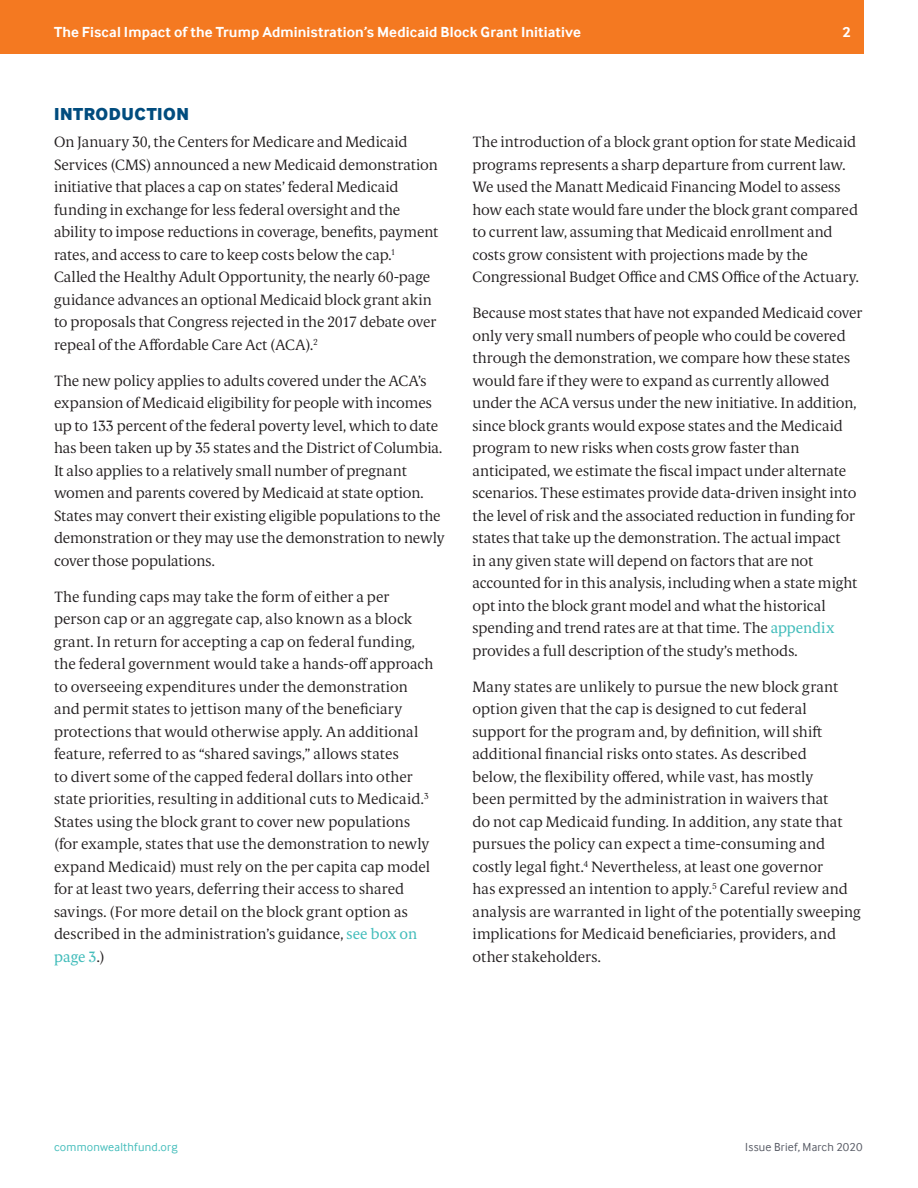
<style>
.page{position:relative;width:918px;height:1188px;background:#fff}
.page>*{position:absolute;margin:0;border:0;box-sizing:border-box;transform-origin:0 0}
.Heads_-_All_Caps{font:18px "Inter Face X Bold";letter-spacing:.03em;color:#014c7e}
.Body_Copy_-_No_Inden{font:300 15px/22.5px "Berlingske Serif Text";color:#231f20}
.t1{font:700 15px "Inter Face";letter-spacing:.005em;color:#fff}
.t2{font:12px "Inter Face";letter-spacing:.02em;color:#44bdbb}
.t3{font:12px "Inter Face";letter-spacing:.02em;color:#5a5d67}
.s1{font-weight:400;color:#44bdbb}
</style>
<div class="page">
<div style="left:0;top:0;width:864px;height:54px;background:#f47921"></div>
<p class="t1" style="left:54px;top:23px;width:529px">The Fiscal Impact of the Trump Administration’s Medicaid Block Grant Initiative</p>
<p class="t1" style="left:842px;top:23px;width:10px">2</p>
<p class="Heads_-_All_Caps" style="left:54px;top:103px;width:137px">INTRODUCTION</p>
<p class="Body_Copy_-_No_Inden" style="left:54px;top:130px;width:386px">On January 30, the Centers for Medicare and Medicaid Services (CMS) announced a new Medicaid demonstration initiative that places a cap on states’ federal Medicaid funding in exchange for less federal oversight and the ability to impose reductions in coverage, benefits, payment rates, and access to care to keep costs below the cap.<sup>1<br></sup>Called the Healthy Adult Opportunity, the nearly 60-page guidance advances an optional Medicaid block grant akin to proposals that Congress rejected in the 2017 debate over repeal of the Affordable Care Act (ACA).<sup>2</sup></p>
<p class="Body_Copy_-_No_Inden" style="left:54px;top:369px;width:392px">The new policy applies to adults covered under the ACA’s expansion of Medicaid eligibility for people with incomes up to 133 percent of the federal poverty level, which to date has been taken up by 35 states and the District of Columbia.<br>It also applies to a relatively small number of pregnant women and parents covered by Medicaid at state option.<br>States may convert their existing eligible populations to the demonstration or they may use the demonstration to newly cover those populations.</p>
<p class="Body_Copy_-_No_Inden" style="left:54px;top:585px;width:381px">The funding caps may take the form of either a per person cap or an aggregate cap, also known as a block grant. In return for accepting a cap on federal funding, the federal government would take a hands-off approach to overseeing expenditures under the demonstration and permit states to jettison many of the beneficiary protections that would otherwise apply. An additional feature, referred to as “shared savings,” allows states<br>to divert some of the capped federal dollars into other state priorities, resulting in additional cuts to Medicaid.<sup>3<br></sup>States using the block grant to cover new populations (for example, states that use the demonstration to newly expand Medicaid) must rely on the per capita cap model for at least two years, deferring their access to shared savings. (For more detail on the block grant option as described in the administration’s guidance, <span class="s1">see box on page 3</span>.)</p>
<p class="Body_Copy_-_No_Inden" style="left:472px;top:130px;width:388px">The introduction of a block grant option for state Medicaid programs represents a sharp departure from current law.<br>We used the Manatt Medicaid Financing Model to assess how each state would fare under the block grant compared to current law, assuming that Medicaid enrollment and costs grow consistent with projections made by the Congressional Budget Office and CMS Office of the Actuary.</p>
<p class="Body_Copy_-_No_Inden" style="left:472px;top:301px;width:391px">Because most states that have not expanded Medicaid cover only very small numbers of people who could be covered through the demonstration, we compare how these states would fare if they were to expand as currently allowed under the ACA versus under the new initiative. In addition, since block grants would expose states and the Medicaid program to new risks when costs grow faster than anticipated, we estimate the fiscal impact under alternate scenarios. These estimates provide data-driven insight into the level of risk and the associated reduction in funding for states that take up the demonstration. The actual impact<br>in any given state will depend on factors that are not accounted for in this analysis, including when a state might opt into the block grant model and what the historical spending and trend rates are at that time. The <span class="s1">appendix </span>provides a full description of the study’s methods.</p>
<p class="Body_Copy_-_No_Inden" style="left:472px;top:675px;width:390px">Many states are unlikely to pursue the new block grant option given that the cap is designed to cut federal support for the program and, by definition, will shift additional financial risks onto states. As described<br>below, the flexibility offered, while vast, has mostly<br>been permitted by the administration in waivers that<br>do not cap Medicaid funding. In addition, any state that pursues the policy can expect a time-consuming and costly legal fight.<sup>4</sup> Nevertheless, at least one governor<br>has expressed an intention to apply.<sup>5</sup> Careful review and analysis are warranted in light of the potentially sweeping implications for Medicaid beneficiaries, providers, and other stakeholders.</p>
<p class="t2" style="left:54px;top:1140px;width:125px">commonwealthfund.org</p>
<p class="t3" style="left:745px;top:1140px;width:119px">Issue Brief, March 2020</p>
</div>
